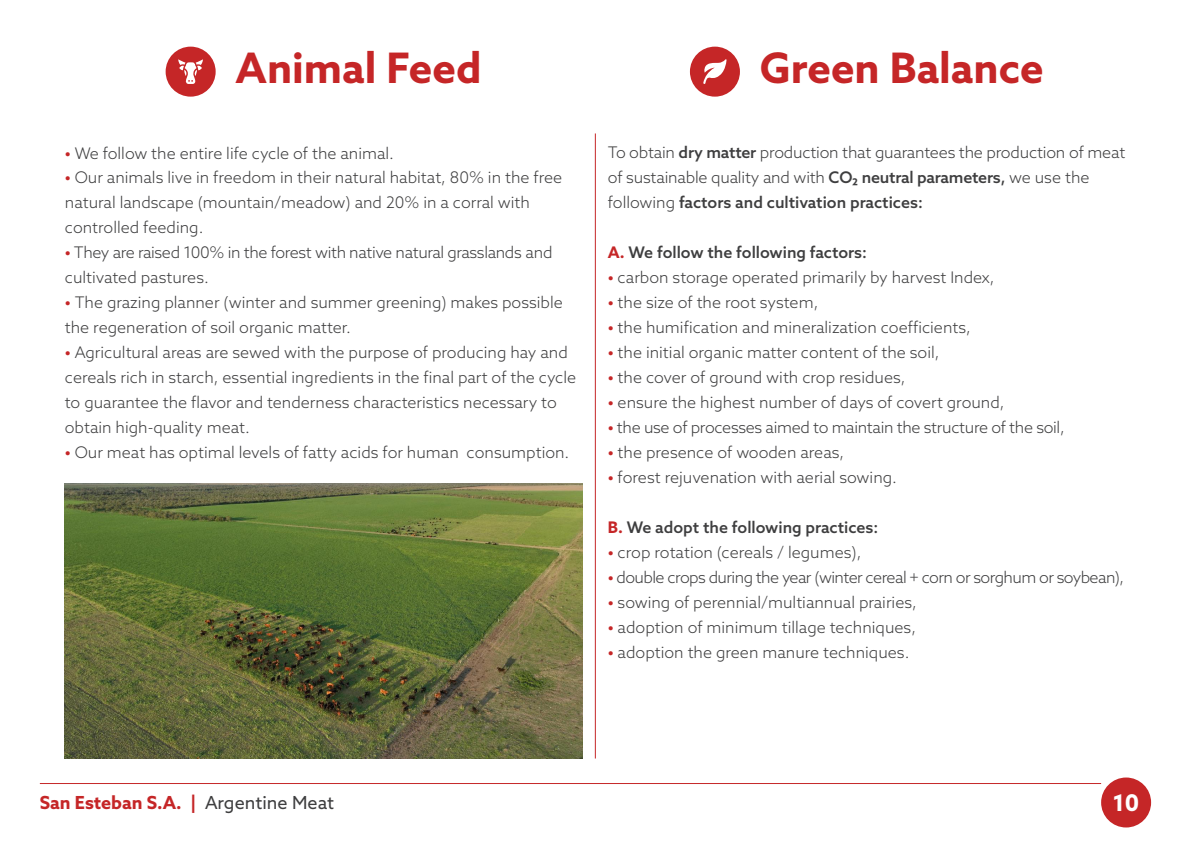
<style>
.page{position:relative;width:1191px;height:842px;background:#fff}
.page>*{position:absolute;margin:0;border:0;box-sizing:border-box;transform-origin:0 0}
.t1{font:700 42px "Azo Sans";color:#c52627}
.t2{font:700 23px "Azo Sans";color:#fff}
.t3{font:700 18px "Azo Sans";color:#c52627}
.t4{font:300 16px/25px "Azo Sans";color:#3e3e3f}
.t5{font:500 16px/25px "Azo Sans";color:#3e3e3f}
.t6{font:300 16px/25px "Azo Sans";letter-spacing:-.025em;color:#3e3e3f}
.t7{font:300 16px "Azo Sans";letter-spacing:-.035em;color:#3e3e3f}
.t8{font:300 16px "Azo Sans";letter-spacing:-.02em;color:#3e3e3f}
.s1{font-weight:700;color:#c52627}
.s2{font-weight:500}
.s3{font-weight:300}
.s4{font-weight:400;color:#3e3e3f}
</style>
<div class="page">
<div style="left:1101px;top:777px;width:50px;height:50px;background:#c52627;border-radius:50%"></div>
<hr style="left:40px;top:783px;width:1061px;height:1px;background:#c52627">
<img style="left:65px;top:483px;width:518px;height:275px">
<div style="left:166px;top:47px;width:50px;height:50px;background:#c52627;border-radius:50%"></div>
<svg style="left:178px;top:59px;width:25px;height:25px"></svg>
<div style="left:690px;top:47px;width:50px;height:50px;background:#c52627;border-radius:50%"></div>
<svg style="left:703px;top:59px;width:23px;height:25px"></svg>
<hr style="left:595px;top:133px;width:1px;height:625px;background:#c52627">
<h1 class="t1" style="left:236px;top:41px;width:247px">Animal Feed</h1>
<p class="t4" style="left:65px;top:140px;width:331px"><span class="s1">•</span> We follow the entire life cycle of the animal.</p>
<p class="t4" style="left:65px;top:165px;width:499px"><span class="s1">•</span> Our animals live in freedom in their natural habitat, 80% in the free natural landscape (mountain/meadow) and 20% in a corral with controlled feeding.</p>
<p class="t6" style="left:65px;top:240px;width:489px"><span class="s1">•</span> They are raised 100% in the forest with native natural grasslands and cultivated pastures.</p>
<p class="t4" style="left:65px;top:290px;width:499px"><span class="s1">•</span> The grazing planner (winter and summer greening) makes possible the regeneration of soil organic matter.</p>
<p class="t4" style="left:65px;top:340px;width:513px"><span class="s1">•</span> Agricultural areas are sewed with the purpose of producing hay and cereals rich in starch, essential ingredients in the final part of the cycle to guarantee the flavor and tenderness characteristics necessary to obtain high-quality meat.</p>
<p class="t4" style="left:65px;top:440px;width:506px"><span class="s1">•</span> Our meat has optimal levels of fatty acids for human consumption.</p>
<h1 class="t1" style="left:760px;top:41px;width:285px">Green Balance</h1>
<p class="t4" style="left:608px;top:140px;width:519px">To obtain <span class="s2">dry matter</span> production that guarantees the production of meat of sustainable quality and with <span class="s2">CO</span></p>
<p class="t5" style="left:608px;top:165px;width:483px;text-indent:254px">neutral parameters, <span class="s3">we use the following</span> factors and cultivation practices:</p>
<p class="t5" style="left:608px;top:240px;width:261px"><span class="s1">A.</span> We follow the following factors:</p>
<p class="t4" style="left:608px;top:265px;width:388px"><span class="s1">•</span> carbon storage operated primarily by harvest Index,</p>
<p class="t4" style="left:608px;top:290px;width:212px"><span class="s1">•</span> the size of the root system,</p>
<p class="t4" style="left:608px;top:315px;width:365px"><span class="s1">•</span> the humification and mineralization coefficients,</p>
<p class="t4" style="left:608px;top:340px;width:333px"><span class="s1">•</span> the initial organic matter content of the soil,</p>
<p class="t4" style="left:608px;top:365px;width:299px"><span class="s1">•</span> the cover of ground with crop residues,</p>
<p class="t4" style="left:608px;top:390px;width:398px"><span class="s1">•</span> ensure the highest number of days of covert ground,</p>
<p class="t8" style="left:608px;top:417px;width:458px"><span class="s1">•</span> the use of processes aimed to maintain the structure of the soil,</p>
<p class="t4" style="left:608px;top:440px;width:238px"><span class="s1">•</span> the presence of wooden areas,</p>
<p class="t4" style="left:608px;top:465px;width:291px"><span class="s1">•</span> forest rejuvenation with aerial sowing.</p>
<p class="t5" style="left:608px;top:515px;width:272px"><span class="s1">B.</span> We adopt the following practices:</p>
<p class="t4" style="left:608px;top:540px;width:255px"><span class="s1">•</span> crop rotation (cereals / legumes),</p>
<p class="t7" style="left:608px;top:567px;width:518px"><span class="s1">•</span> double crops during the year (winter cereal + corn or sorghum or soybean),</p>
<p class="t4" style="left:608px;top:590px;width:311px"><span class="s1">•</span> sowing of perennial/multiannual prairies,</p>
<p class="t4" style="left:608px;top:615px;width:310px"><span class="s1">•</span> adoption of minimum tillage techniques,</p>
<p class="t4" style="left:608px;top:640px;width:303px"><span class="s1">•</span> adoption the green manure techniques.</p>
<p class="t5" style="left:852px;top:174px;width:7px">2</p>
<p class="t3" style="left:40px;top:790px;width:296px">San Esteban S.A. | <span class="s4">Argentine Meat</span></p>
<h2 class="t2" style="left:1113px;top:788px;width:28px">10</h2>
</div>
